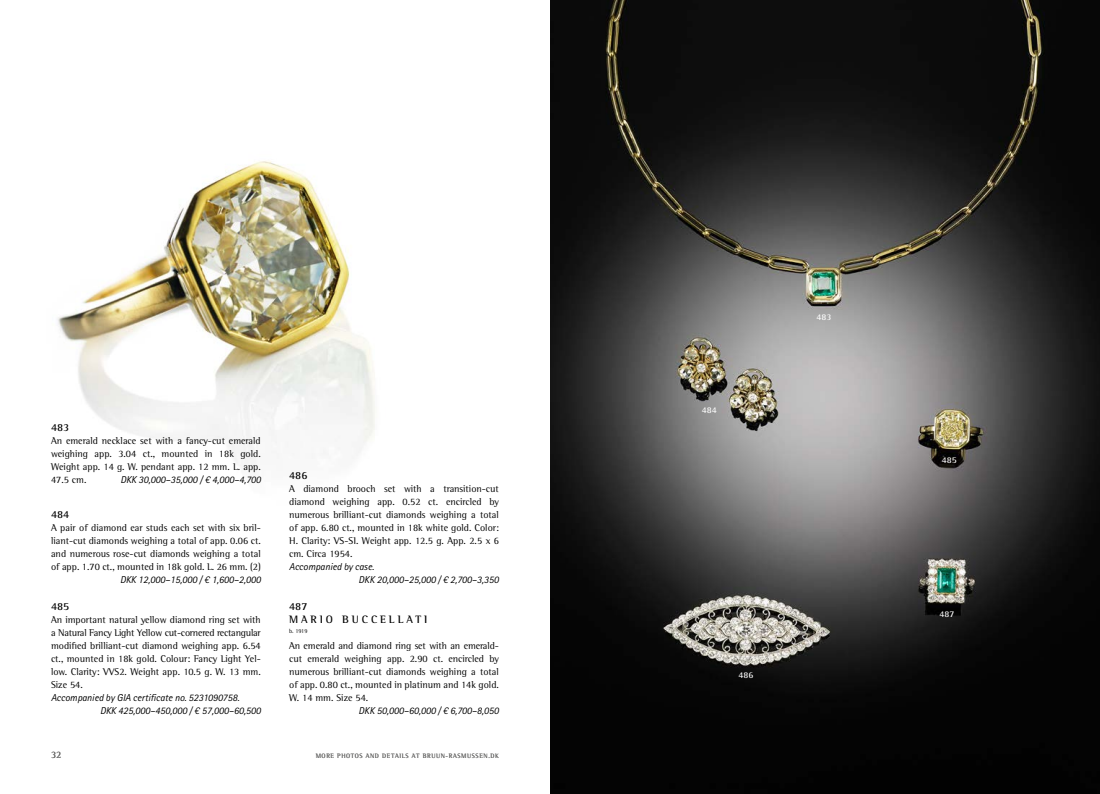
<style>
.page{position:relative;width:1100px;height:794px;background:#fff}
.page>*{position:absolute;margin:0;border:0;box-sizing:border-box;transform-origin:0 0}
.t1{font:700 11px/13px "Rotis Semi Serif Pro";letter-spacing:.26em;color:#000}
.t2{font:10px/13px "Rotis Semi Serif Pro";color:#000;text-align:justify}
.t3{font:italic 10px/13px "Rotis Sans Serif Pro";color:#000}
.t4{font:10px "Rotis Semi Serif Pro";color:#6a6a69}
.t5{font:700 9px "Rotis Semi Serif Pro";color:#fff}
.t6{font:6.5px "Rotis Semi Serif Pro";letter-spacing:.095em;color:#6a6a69}
.t7{font:6px "Rotis Semi Serif Pro";color:#000}
</style>
<div class="page">
<img style="left:57px;top:161px;width:318px;height:310px">
<img style="left:550px;top:0;width:550px;height:794px">
<p class="t1" style="left:51px;top:421px;width:20px">483</p>
<p class="t2" style="left:51px;top:434px;width:211px">An emerald necklace set with a fancy-cut emerald weighing app. 3.04 ct., mounted in 18k gold.<br>Weight app. 14 g. W. pendant app. 12 mm. L. app.<br>47.5 cm.</p>
<p class="t3" style="left:120px;top:473px;width:142px">DKK 30,000–35,000 / € 4,000–4,700</p>
<p class="t1" style="left:51px;top:507px;width:20px">484</p>
<p class="t2" style="left:51px;top:521px;width:211px">A pair of diamond ear studs each set with six bril&shy;liant-cut diamonds weighing a total of app. 0.06 ct. and numerous rose-cut diamonds weighing a total of app. 1.70 ct., mounted in 18k gold. L. 26 mm. (2)</p>
<p class="t3" style="left:120px;top:573px;width:142px">DKK 12,000–15,000 / € 1,600–2,000</p>
<p class="t1" style="left:51px;top:599px;width:20px">485</p>
<p class="t2" style="left:51px;top:613px;width:211px">An important natural yellow diamond ring set with a Natural Fancy Light Yellow cut-cornered rectangular modified brilliant-cut diamond weighing app. 6.54 ct., mounted in 18k gold. Colour: Fancy Light Yel&shy;low. Clarity: VVS2. Weight app. 10.5 g. W. 13 mm.<br>Size 54.</p>
<p class="t3" style="left:100px;top:691px;width:162px;text-indent:-49px">Accompanied by GIA certificate no. 5231090758.<br>DKK 425,000–450,000 / € 57,000–60,500</p>
<p class="t1" style="left:289px;top:468px;width:20px">486</p>
<p class="t2" style="left:289px;top:482px;width:211px">A diamond brooch set with a transition-cut diamond weighing app. 0.52 ct. encircled by numerous brilliant-cut diamonds weighing a total of app. 6.80 ct., mounted in 18k white gold. Color:<br>H. Clarity: VS-SI. Weight app. 12.5 g. App. 2.5 x 6 cm. Circa 1954.</p>
<p class="t3" style="left:358px;top:560px;width:142px;text-indent:-69px">Accompanied by case.<br>DKK 20,000–25,000 / € 2,700–3,350</p>
<p class="t1" style="left:289px;top:600px;width:140px">487<br>MARIO BUCCELLATI</p>
<p class="t7" style="left:289px;top:627px;width:20px">b. 1919</p>
<p class="t2" style="left:289px;top:639px;width:211px">An emerald and diamond ring set with an emerald&shy;cut emerald weighing app. 2.90 ct. encircled by numerous brilliant-cut diamonds weighing a total of app. 0.80 ct., mounted in platinum and 14k gold.<br>W. 14 mm. Size 54.</p>
<p class="t3" style="left:358px;top:704px;width:142px">DKK 50,000–60,000 / € 6,700–8,050</p>
<p class="t4" style="left:51px;top:749px;width:12px">32</p>
<p class="t6" style="left:316px;top:752px;width:185px">MORE PHOTOS AND DETAILS AT BRUUN-RASMUSSEN.DK</p>
<p class="t5" style="left:702px;top:405px;width:17px">484</p>
<p class="t5" style="left:816px;top:311px;width:17px">483</p>
<p class="t5" style="left:738px;top:669px;width:17px">486</p>
<p class="t5" style="left:942px;top:454px;width:17px">485</p>
<p class="t5" style="left:939px;top:608px;width:17px">487</p>
</div>
